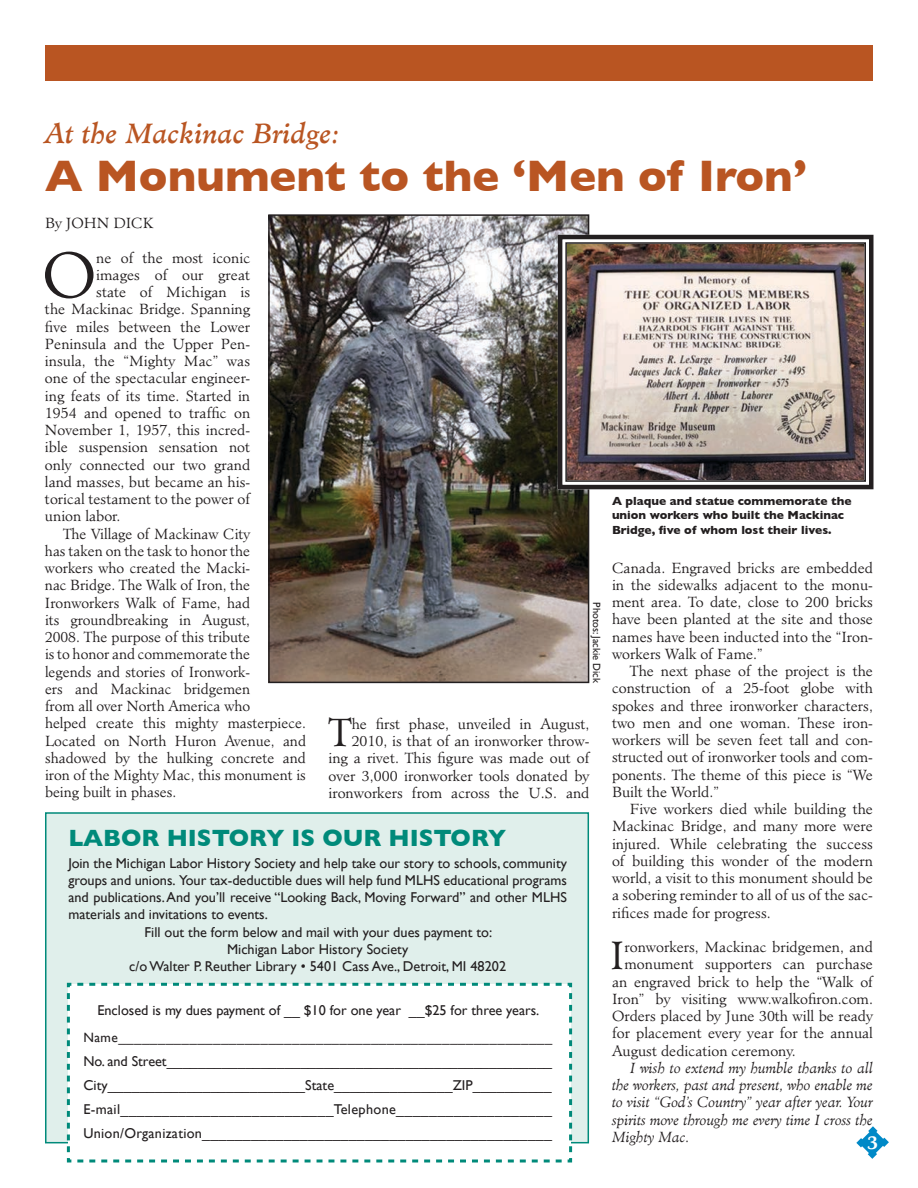
<style>
.page{position:relative;width:918px;height:1188px;background:#fff}
.page>*{position:absolute;margin:0;border:0;box-sizing:border-box;transform-origin:0 0}
.t1{font:300 62.1px "Minister";color:#231f20}
.t2{font:700 45px "Gill Sans";color:#b95522}
.t3{font:300 38.1px "Minister";color:#231f20}
.t4{font:italic 27px "Minister";color:#b95522}
.t5{font:700 24px "Gill Sans";color:#008a7a}
.t6{font:700 18px "Minister";color:#fff}
.t7{font:300 14.25px/17.2px "Minister";color:#231f20;text-align:justify}
.t8{font:14.25px/24px "Gill Sans";color:#231f20;text-align:justify}
.t9{font:italic 300 14.25px/17.2px "Minister";color:#231f20;text-align:justify}
.t10{font:13.5px "Gill Sans";color:#231f20}
.t11{font:700 12px/14.4px "Gill Sans";color:#231f20}
.t12{font:10.5px "Gill Sans";color:#231f20}
</style>
<div class="page">
<div style="left:45px;top:45px;width:828px;height:36px;background:#b95522"></div>
<svg style="left:856px;top:1126px;width:33px;height:33px"></svg>
<img style="left:271px;top:217px;width:315px;height:463px">
<div style="left:268px;top:214px;width:321px;height:469px;border:2px solid #231f20"></div>
<img style="left:556px;top:233px;width:318px;height:259px">
<div style="left:565px;top:242px;width:301px;height:240px;border:2px solid #231f20"></div>
<div style="left:45px;top:812px;width:544px;height:331px;background:#e0efeb;border:2px solid #008a7a"></div>
<div style="left:65px;top:982px;width:509px;height:181px;background:#fff"></div>
<h3 class="t4" style="left:45px;top:117px;width:296px">At the Mackinac Bridge:</h3>
<h2 class="t2" style="left:45px;top:149px;width:764px">A Monument to the ‘Men of Iron’</h2>
<p class="t7" style="left:45px;top:215px;width:110px">By JOHN DICK</p>
<h1 class="t1" style="left:42px;top:238px;width:55px">O</h1>
<p class="t7" style="left:96px;top:249px;width:155px">ne of the most iconic</p>
<p class="t7" style="left:96px;top:266px;width:155px">images of our great</p>
<p class="t7" style="left:96px;top:284px;width:155px">state of Michigan is</p>
<p class="t7" style="left:45px;top:301px;width:207px">the Mackinac Bridge. Spanning</p>
<p class="t7" style="left:45px;top:318px;width:207px">five miles between the Lower</p>
<p class="t7" style="left:45px;top:335px;width:207px">Peninsula and the Upper Pen-</p>
<p class="t7" style="left:45px;top:353px;width:207px">insula, the “Mighty Mac” was</p>
<p class="t7" style="left:45px;top:370px;width:207px">one of the spectacular engineer-</p>
<p class="t7" style="left:45px;top:387px;width:207px">ing feats of its time. Started in</p>
<p class="t7" style="left:45px;top:404px;width:207px">1954 and opened to traffic on</p>
<p class="t7" style="left:45px;top:422px;width:207px">November 1, 1957, this incred-</p>
<p class="t7" style="left:45px;top:439px;width:207px">ible suspension sensation not</p>
<p class="t7" style="left:45px;top:456px;width:207px">only connected our two grand</p>
<p class="t7" style="left:45px;top:473px;width:207px">land masses, but became an his-</p>
<p class="t7" style="left:45px;top:491px;width:207px">torical testament to the power of</p>
<p class="t7" style="left:45px;top:508px;width:77px">union labor.</p>
<p class="t7" style="left:63px;top:525px;width:189px">The Village of Mackinaw City</p>
<p class="t7" style="left:45px;top:542px;width:207px">has taken on the task to honor the</p>
<p class="t7" style="left:45px;top:560px;width:207px">workers who created the Macki-</p>
<p class="t7" style="left:45px;top:577px;width:207px">nac Bridge. The Walk of Iron, the</p>
<p class="t7" style="left:45px;top:594px;width:207px">Ironworkers Walk of Fame, had</p>
<p class="t7" style="left:45px;top:611px;width:207px">its groundbreaking in August,</p>
<p class="t7" style="left:45px;top:629px;width:207px">2008. The purpose of this tribute</p>
<p class="t7" style="left:45px;top:646px;width:207px">is to honor and commemorate the</p>
<p class="t7" style="left:45px;top:663px;width:207px">legends and stories of Ironwork-</p>
<p class="t7" style="left:45px;top:680px;width:207px">ers and Mackinac bridgemen</p>
<p class="t7" style="left:45px;top:698px;width:207px">from all over North America who</p>
<p class="t7" style="left:45px;top:715px;width:263px">helped create this mighty masterpiece.</p>
<p class="t7" style="left:45px;top:732px;width:263px">Located on North Huron Avenue, and</p>
<p class="t7" style="left:45px;top:749px;width:262px">shadowed by the hulking concrete and</p>
<p class="t7" style="left:45px;top:767px;width:262px">iron of the Mighty Mac, this monument is</p>
<p class="t7" style="left:45px;top:784px;width:133px">being built in phases.</p>
<p class="t12" style="left:603px;top:602px;width:82px;rotate:90deg">Photos: Jackie Dick</p>
<h3 class="t3" style="left:328px;top:710px;width:25px">T</h3>
<p class="t7" style="left:328px;top:715px;width:263px;text-align:right">he first phase, unveiled in August, 2010, is that of an ironworker throw-<br>ing a rivet. This figure was made out of over 3,000 ironworker tools donated by ironworkers from across the U.S. and</p>
<h3 class="t5" style="left:68px;top:824px;width:439px">LABOR HISTORY IS OUR HISTORY</h3>
<p class="t8" style="left:68px;top:851px;width:500px">Join the Michigan Labor History Society and help take our story to schools, community</p>
<p class="t8" style="left:68px;top:868px;width:500px">groups and unions. Your tax-deductible dues will help fund MLHS educational programs</p>
<p class="t8" style="left:68px;top:885px;width:500px">and publications. And you’ll receive “Looking Back, Moving Forward” and other MLHS</p>
<p class="t8" style="left:68px;top:902px;width:201px">materials and invitations to events.</p>
<p class="t8" style="left:145px;top:920px;width:349px">Fill out the form below and mail with your dues payment to:</p>
<p class="t8" style="left:227px;top:937px;width:183px">Michigan Labor History Society</p>
<p class="t8" style="left:129px;top:954px;width:378px">c/o Walter P. Reuther Library • 5401 Cass Ave., Detroit, MI 48202</p>
<p class="t8" style="left:97px;top:998px;width:444px">Enclosed is my dues payment of __ $10 for one year __$25 for three years.</p>
<p class="t10" style="left:83px;top:1029px;width:470px">Name_______________________________________________________</p>
<p class="t8" style="left:83px;top:1049px;width:470px">No. and Street_________________________________________________ City_________________________State_______________ZIP__________ E-mail__________________________Telephone___________________ Union/Organization___________________________________________</p>
<p class="t11" style="left:612px;top:494px;width:241px">A plaque and statue commemorate the union workers who built the Mackinac<br>Bridge, five of whom lost their lives.</p>
<p class="t7" style="left:612px;top:559px;width:263px">Canada. Engraved bricks are embedded in the sidewalks adjacent to the monu&shy;ment area. To date, close to 200 bricks have been planted at the site and those names have been inducted into the “Iron&shy;workers Walk of Fame.”</p>
<p class="t7" style="left:612px;top:662px;width:263px;text-indent:18px">The next phase of the project is the construction of a 25-foot globe with spokes and three ironworker characters, two men and one woman. These iron&shy;workers will be seven feet tall and con&shy;structed out of ironworker tools and com&shy;ponents. The theme of this piece is “We Built the World.”</p>
<p class="t7" style="left:612px;top:801px;width:263px;text-indent:18px">Five workers died while building the Mackinac Bridge, and many more were injured. While celebrating the success of building this wonder of the modern world, a visit to this monument should be a sobering reminder to all of us of the sac&shy;rifices made for progress.</p>
<h3 class="t3" style="left:610px;top:933px;width:16px">I</h3>
<p class="t7" style="left:625px;top:938px;width:250px">ronworkers, Mackinac bridgemen, and</p>
<p class="t7" style="left:625px;top:956px;width:250px">monument supporters can purchase</p>
<p class="t7" style="left:612px;top:973px;width:263px">an engraved brick to help the “Walk of</p>
<p class="t7" style="left:612px;top:990px;width:263px">Iron” by visiting www.walkofiron.com.</p>
<p class="t7" style="left:612px;top:1007px;width:263px">Orders placed by June 30th will be ready</p>
<p class="t7" style="left:612px;top:1025px;width:263px">for placement every year for the annual</p>
<p class="t7" style="left:612px;top:1042px;width:185px">August dedication ceremony.</p>
<p class="t9" style="left:612px;top:1059px;width:263px;text-indent:18px">I wish to extend my humble thanks to all the workers, past and present, who enable me to visit “God’s Country” year after year. Your spirits move through me every time I cross the Mighty Mac.</p>
<p class="t6" style="left:867px;top:1131px;width:13px">3</p>
</div>
